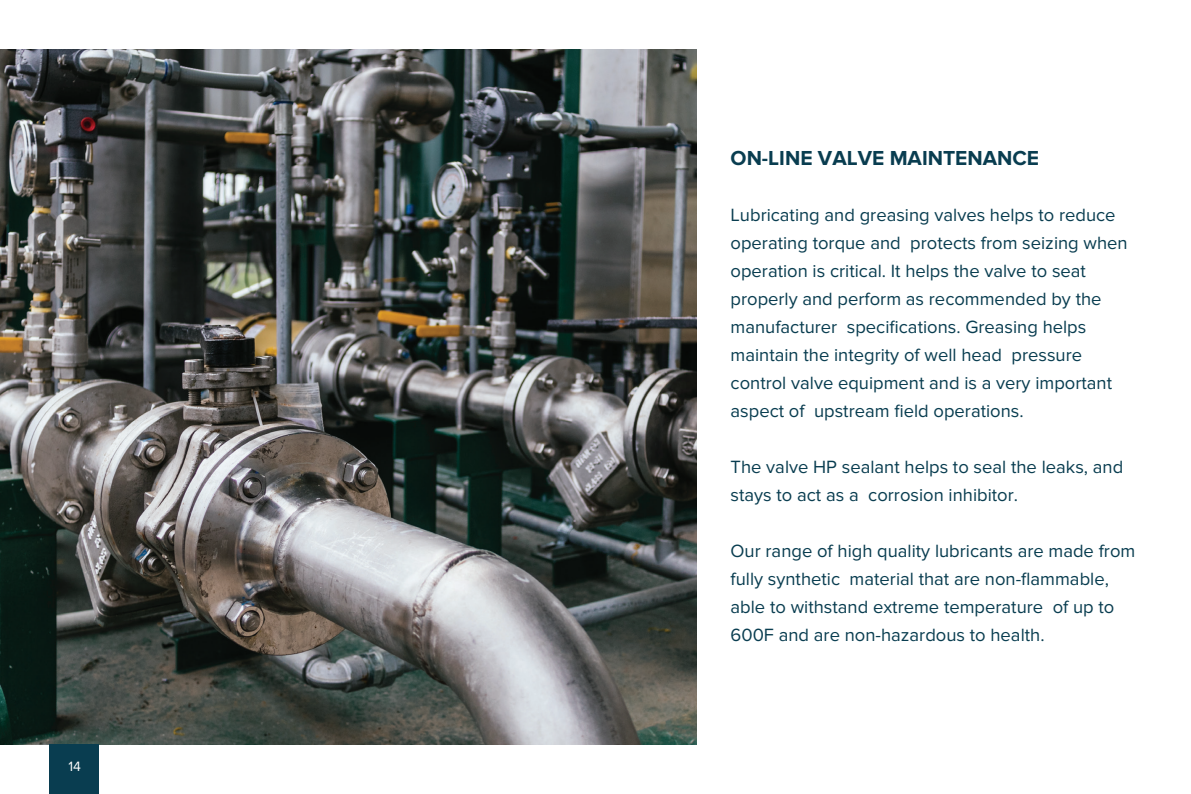
<style>
.page{position:relative;width:1191px;height:794px;background:#fff}
.page>*{position:absolute;margin:0;border:0;box-sizing:border-box;transform-origin:0 0}
.t1{font:700 21px "Proxima Nova";color:#093d50}
.t2{font:18.38px/28px "Proxima Nova";color:#093d50}
.t3{font:14px "Proxima Nova";color:#fff}
</style>
<div class="page">
<img style="left:0;top:50px;width:697px;height:694px">
<div style="left:49px;top:744px;width:50px;height:50px;background:#093d50"></div>
<p class="t3" style="left:68px;top:758px;width:14px">14</p>
<p class="t1" style="left:730px;top:146px;width:310px">ON-LINE VALVE MAINTENANCE</p>
<p class="t2" style="left:730px;top:201px;width:398px">Lubricating and greasing valves helps to reduce operating torque and protects from seizing when operation is critical. It helps the valve to seat properly and perform as recommended by the manufacturer specifications. Greasing helps maintain the integrity of well head pressure control valve equipment and is a very important aspect of upstream field operations.</p>
<p class="t2" style="left:730px;top:453px;width:394px">The valve HP sealant helps to seal the leaks, and stays to act as a corrosion inhibitor.</p>
<p class="t2" style="left:730px;top:537px;width:406px">Our range of high quality lubricants are made from fully synthetic material that are non-flammable, able to withstand extreme temperature of up to 600F and are non-hazardous to health.</p>
</div>
